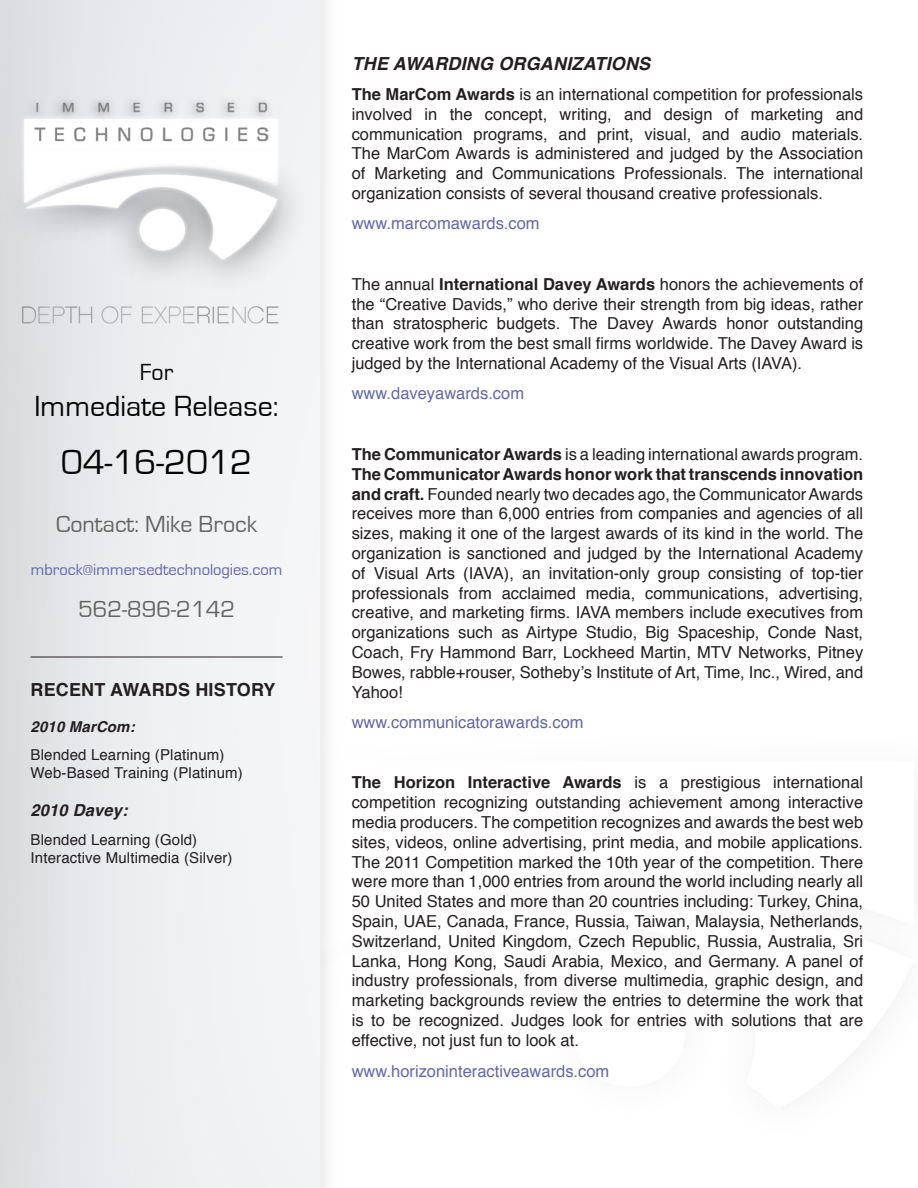
<style>
.page{position:relative;width:918px;height:1188px;background:#fff}
.page>*{position:absolute;margin:0;border:0;box-sizing:border-box;transform-origin:0 0}
.t1{font:36px "Eurostile";color:#040503}
.t2{font:30px "Eurostile";color:#040503}
.t3{font:24px "Eurostile";color:#646464}
.t4{font:24px "Eurostile";color:#040503}
.Section_Title{font:italic 700 18px "Helvetica";letter-spacing:.01em;color:#231f20}
.t5{font:700 18px "Helvetica";letter-spacing:.01em;color:#231f20}
.t6{font:16.5px/19.8px "Helvetica";color:#231f20;text-align:justify}
.t7{font:16.5px "Helvetica";color:#6168a7}
.t8{font:16.5px "Eurostile";color:#6168a7}
.t9{font:italic 700 16.5px "Helvetica";letter-spacing:.01em;color:#231f20}
.t10{font:15px/18px "Helvetica";letter-spacing:.01em;color:#231f20}
.t11{font:italic 700 15px "Helvetica";letter-spacing:.01em;color:#231f20}
.s1{font-weight:700}
</style>
<div class="page">
<img style="left:0;top:0;width:890px;height:1188px">
<hr style="left:31px;top:657px;width:252px;height:1px;background:#231f20">
<h3 class="t4" style="left:140px;top:359px;width:35px">For</h3>
<h2 class="t2" style="left:34px;top:390px;width:246px">Immediate Release:</h2>
<h1 class="t1" style="left:61px;top:443px;width:193px">04-16-2012</h1>
<h3 class="t3" style="left:56px;top:511px;width:202px">Contact: Mike Brock</h3>
<p class="t8" style="left:31px;top:561px;width:253px">mbrock@immersedtechnologies.com</p>
<h3 class="t3" style="left:78px;top:596px;width:159px">562-896-2142</h3>
<p class="t5" style="left:31px;top:675px;width:246px">RECENT AWARDS HISTORY</p>
<p class="t11" style="left:31px;top:714px;width:106px">2010 MarCom:</p>
<p class="t10" style="left:31px;top:746px;width:214px">Blended Learning (Platinum)<br>Web-Based Training (Platinum)</p>
<p class="t9" style="left:31px;top:797px;width:99px">2010 Davey:</p>
<p class="t10" style="left:31px;top:831px;width:204px">Blended Learning (Gold)<br>Interactive Multimedia (Silver)</p>
<p class="Section_Title" style="left:352px;top:48px;width:300px">THE AWARDING ORGANIZATIONS</p>
<p class="t6" style="left:352px;top:85px;width:513px"><span class="s1">The MarCom Awards</span> is an international competition for professionals involved in the concept, writing, and design of marketing and communication programs, and print, visual, and audio materials.<br>The MarCom Awards is administered and judged by the Association of Marketing and Communications Professionals. The international organization consists of several thousand creative professionals.</p>
<p class="t7" style="left:352px;top:211px;width:189px">www.marcomawards.com</p>
<p class="t6" style="left:352px;top:275px;width:513px">The annual <span class="s1">International Davey Awards</span> honors the achievements of the “Creative Davids,” who derive their strength from big ideas, rather than stratospheric budgets. The Davey Awards honor outstanding creative work from the best small firms worldwide. The Davey Award is judged by the International Academy of the Visual Arts (IAVA).</p>
<p class="t7" style="left:352px;top:381px;width:174px">www.daveyawards.com</p>
<p class="t6" style="left:352px;top:445px;width:513px"><span class="s1">The Communicator Awards</span> is a leading international awards program.<br><span class="s1">The Communicator Awards honor work that transcends innovation and craft.</span> Founded nearly two decades ago, the Communicator Awards receives more than 6,000 entries from companies and agencies of all sizes, making it one of the largest awards of its kind in the world. The organization is sanctioned and judged by the International Academy of Visual Arts (IAVA), an invitation-only group consisting of top-tier professionals from acclaimed media, communications, advertising, creative, and marketing firms. IAVA members include executives from organizations such as Airtype Studio, Big Spaceship, Conde Nast, Coach, Fry Hammond Barr, Lockheed Martin, MTV Networks, Pitney Bowes, rabble+rouser, Sotheby’s Institute of Art, Time, Inc., Wired, and Yahoo!</p>
<p class="t7" style="left:352px;top:709px;width:233px">www.communicatorawards.com</p>
<p class="t6" style="left:352px;top:773px;width:513px"><span class="s1">The Horizon Interactive Awards</span> is a prestigious international competition recognizing outstanding achievement among interactive media producers. The competition recognizes and awards the best web sites, videos, online advertising, print media, and mobile applications.<br>The 2011 Competition marked the 10th year of the competition. There were more than 1,000 entries from around the world including nearly all 50 United States and more than 20 countries including: Turkey, China, Spain, UAE, Canada, France, Russia, Taiwan, Malaysia, Netherlands, Switzerland, United Kingdom, Czech Republic, Russia, Australia, Sri Lanka, Hong Kong, Saudi Arabia, Mexico, and Germany. A panel of industry professionals, from diverse multimedia, graphic design, and marketing backgrounds review the entries to determine the work that is to be recognized. Judges look for entries with solutions that are effective, not just fun to look at.</p>
<p class="t7" style="left:352px;top:1059px;width:259px">www.horizoninteractiveawards.com</p>
</div>
